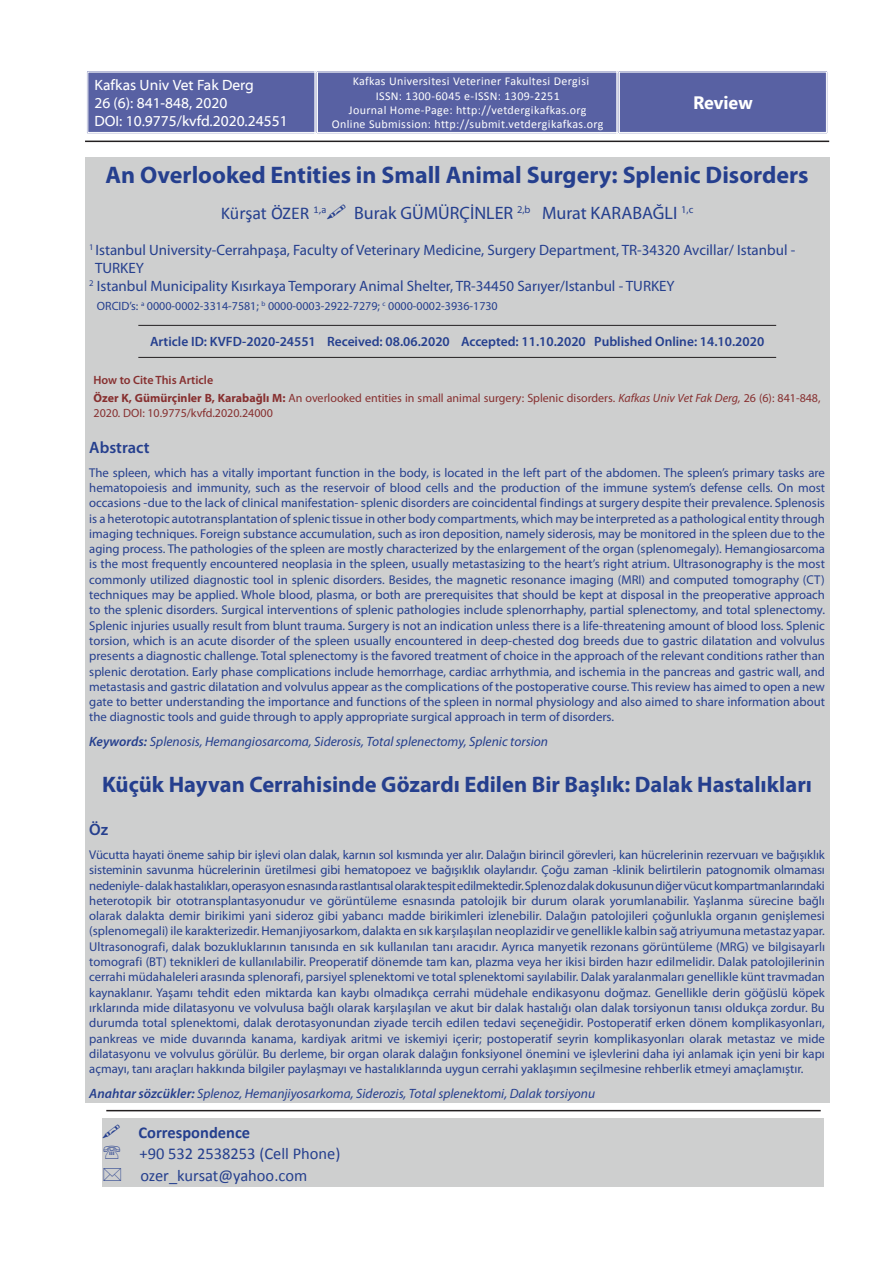
<style>
.page{position:relative;width:893px;height:1263px;background:#fff}
.page>*{position:absolute;margin:0;border:0;box-sizing:border-box;transform-origin:0 0}
.t1{font:700 24px "Myriad Pro";color:#253f8e}
.t2{font:700 22.5px "Myriad Pro";color:#253f8e}
.t3{font:18px "Myriad Pro";color:#253f8e}
.t4{font:18px "Calibri";letter-spacing:-.005em;color:#253f8e}
.t5{font:700 18px "Segoe UI";color:#fff}
.t6{font:16.5px/21.6px "Calibri";color:#253f8e}
.t7{font:700 16.5px "Calibri";color:#253f8e}
.t8{font:600 16.5px "Myriad Pro";color:#253f8e}
.t9{font:15px "Myriad Pro";color:#253f8e}
.t10{font:15px/18px "Myriad Web Pro";color:#fff}
.t11{font:italic 13.5px "Myriad Pro";color:#253f8e}
.t12{font:600 13.5px "Myriad Pro";color:#253f8e}
.t13{font:12.75px/15.3px "Myriad Pro";color:#253f8e;text-align:justify}
.t14{font:12px/18.6px "Myriad Pro";color:#873030}
.t15{font:12px/14.2px "Calibri";letter-spacing:.03em;color:#fff;text-align:center}
.t16{font:12px "Myriad Pro";color:#253f8e}
.s1{font-weight:600}
.s2{font-weight:700}
.s3{font-style:italic}
</style>
<div class="page">
<div style="left:85px;top:157px;width:744px;height:945px;background:#cecfcf"></div>
<div style="left:102px;top:1118px;width:721px;height:68px;background:#cecfcf"></div>
<hr style="left:106px;top:1110px;width:715px;height:1px;background:#231f20">
<hr style="left:85px;top:141px;width:744px;height:1px;background:#231f20">
<hr style="left:138px;top:325px;width:638px;height:1px;background:#231f20">
<hr style="left:138px;top:357px;width:638px;height:1px;background:#231f20">
<div style="left:87px;top:71px;width:738px;height:63px;background:#5861a3"></div>
<div style="left:618px;top:70px;width:210px;height:64px;border:1px solid #fff"></div>
<div style="left:619px;top:72px;width:208px;height:61px;border:1px solid #fff"></div>
<p class="t10" style="left:94px;top:77px;width:195px">Kafkas Univ Vet Fak Derg<br>26 (6): 841-848, 2020<br>DOI: 10.9775/kvfd.2020.24551</p>
<p class="t15" style="left:332px;top:74px;width:273px">Kafkas Universitesi Veteriner Fakultesi Dergisi<br>ISSN: 1300-6045 e-ISSN: 1309-2251<br>Journal Home-Page: http://vetdergikafkas.org Online Submission: http://submit.vetdergikafkas.org</p>
<h3 class="t5" style="left:693px;top:90px;width:61px">Review</h3>
<h1 class="t1" style="left:106px;top:162px;width:705px">An Overlooked Entities in Small Animal Surgery: Splenic Disorders</h1>
<h3 class="t4" style="left:221px;top:202px;width:107px">Kürşat ÖZER <sup>1,a</sup></h3>
<h3 class="t3" style="left:354px;top:202px;width:341px">Burak GÜMÜRÇİNLER <sup>2,b</sup> Murat KARABAĞLI <sup>1,c</sup></h3>
<p class="t9" style="left:89px;top:241px;width:707px"><sup>1</sup> Istanbul University-Cerrahpaşa, Faculty of Veterinary Medicine, Surgery Department, TR-34320 Avcillar/ Istanbul -</p>
<p class="t9" style="left:95px;top:259px;width:50px">TURKEY</p>
<p class="t9" style="left:89px;top:277px;width:587px"><sup>2</sup> Istanbul Municipality Kısırkaya Temporary Animal Shelter, TR-34450 Sarıyer/Istanbul - TURKEY</p>
<p class="t16" style="left:97px;top:298px;width:402px">ORCID’s: <sup>a</sup> 0000-0002-3314-7581; <sup>b</sup> 0000-0003-2922-7279; <sup>c</sup> 0000-0002-3936-1730</p>
<p class="t12" style="left:150px;top:333px;width:616px">Article ID: KVFD-2020-24551 Received: 08.06.2020 Accepted: 11.10.2020 Published Online: 14.10.2020</p>
<p class="t14" style="left:94px;top:370px;width:729px"><span class="s1">How to Cite This Article<br></span><span class="s2">Özer K, Gümürçinler B, Karabağlı M:</span> An overlooked entities in small animal surgery: Splenic disorders. <span class="s3">Kafkas Univ Vet Fak Derg,</span> 26 (6): 841-848,</p>
<p class="t14" style="left:94px;top:403px;width:181px">2020<span class="s3">.</span> DOI: 10.9775/kvfd.2020.24000</p>
<p class="t8" style="left:89px;top:437px;width:62px">Abstract</p>
<p class="t13" style="left:89px;top:464px;width:737px">The spleen, which has a vitally important function in the body, is located in the left part of the abdomen. The spleen’s primary tasks are hematopoiesis and immunity, such as the reservoir of blood cells and the production of the immune system’s defense cells. On most occasions -due to the lack of clinical manifestation- splenic disorders are coincidental findings at surgery despite their prevalence. Splenosis is a heterotopic autotransplantation of splenic tissue in other body compartments, which may be interpreted as a pathological entity through imaging techniques. Foreign substance accumulation, such as iron deposition, namely siderosis, may be monitored in the spleen due to the aging process. The pathologies of the spleen are mostly characterized by the enlargement of the organ (splenomegaly). Hemangiosarcoma is the most frequently encountered neoplasia in the spleen, usually metastasizing to the heart’s right atrium. Ultrasonography is the most commonly utilized diagnostic tool in splenic disorders. Besides, the magnetic resonance imaging (MRI) and computed tomography (CT) techniques may be applied. Whole blood, plasma, or both are prerequisites that should be kept at disposal in the preoperative approach to the splenic disorders. Surgical interventions of splenic pathologies include splenorrhaphy, partial splenectomy, and total splenectomy.<br>Splenic injuries usually result from blunt trauma. Surgery is not an indication unless there is a life-threatening amount of blood loss. Splenic torsion, which is an acute disorder of the spleen usually encountered in deep-chested dog breeds due to gastric dilatation and volvulus presents a diagnostic challenge. Total splenectomy is the favored treatment of choice in the approach of the relevant conditions rather than splenic derotation. Early phase complications include hemorrhage, cardiac arrhythmia, and ischemia in the pancreas and gastric wall, and metastasis and gastric dilatation and volvulus appear as the complications of the postoperative course. This review has aimed to open a new gate to better understanding the importance and functions of the spleen in normal physiology and also aimed to share information about the diagnostic tools and guide through to apply appropriate surgical approach in term of disorders.</p>
<p class="t11" style="left:89px;top:733px;width:460px"><span class="s1">Keywords:</span> Splenosis, Hemangiosarcoma, Siderosis, Total splenectomy, Splenic torsion</p>
<h2 class="t2" style="left:102px;top:772px;width:711px">Küçük Hayvan Cerrahisinde Gözardı Edilen Bir Başlık: Dalak Hastalıkları</h2>
<p class="t8" style="left:89px;top:819px;width:20px">Öz</p>
<p class="t13" style="left:89px;top:847px;width:737px">Vücutta hayati öneme sahip bir işlevi olan dalak, karnın sol kısmında yer alır. Dalağın birincil görevleri, kan hücrelerinin rezervuarı ve bağışıklık sisteminin savunma hücrelerinin üretilmesi gibi hematopoez ve bağışıklık olaylarıdır. Çoğu zaman -klinik belirtilerin patognomik olmaması nedeniyle- dalak hastalıkları, operasyon esnasında rastlantısal olarak tespit edilmektedir. Splenoz dalak dokusunun diğer vücut kompartmanlarındaki heterotopik bir ototransplantasyonudur ve görüntüleme esnasında patolojik bir durum olarak yorumlanabilir. Yaşlanma sürecine bağlı olarak dalakta demir birikimi yani sideroz gibi yabancı madde birikimleri izlenebilir. Dalağın patolojileri çoğunlukla organın genişlemesi (splenomegali) ile karakterizedir. Hemanjiyosarkom, dalakta en sık karşılaşılan neoplazidir ve genellikle kalbin sağ atriyumuna metastaz yapar.<br>Ultrasonografi, dalak bozukluklarının tanısında en sık kullanılan tanı aracıdır. Ayrıca manyetik rezonans görüntüleme (MRG) ve bilgisayarlı tomografi (BT) teknikleri de kullanılabilir. Preoperatif dönemde tam kan, plazma veya her ikisi birden hazır edilmelidir. Dalak patolojilerinin cerrahi müdahaleleri arasında splenorafi, parsiyel splenektomi ve total splenektomi sayılabilir. Dalak yaralanmaları genellikle künt travmadan kaynaklanır. Yaşamı tehdit eden miktarda kan kaybı olmadıkça cerrahi müdehale endikasyonu doğmaz. Genellikle derin göğüslü köpek ırklarında mide dilatasyonu ve volvulusa bağlı olarak karşılaşılan ve akut bir dalak hastalığı olan dalak torsiyonun tanısı oldukça zordur. Bu durumda total splenektomi, dalak derotasyonundan ziyade tercih edilen tedavi seçeneğidir. Postoperatif erken dönem komplikasyonları, pankreas ve mide duvarında kanama, kardiyak aritmi ve iskemiyi içerir; postoperatif seyrin komplikasyonları olarak metastaz ve mide dilatasyonu ve volvulus görülür. Bu derleme, bir organ olarak dalağın fonksiyonel önemini ve işlevlerini daha iyi anlamak için yeni bir kapı açmayı, tanı araçları hakkında bilgiler paylaşmayı ve hastalıklarında uygun cerrahi yaklaşımın seçilmesine rehberlik etmeyi amaçlamıştır.</p>
<p class="t11" style="left:89px;top:1085px;width:507px"><span class="s1">Anahtar sözcükler:</span> Splenoz, Hemanjiyosarkoma, Siderozis, Total splenektomi, Dalak torsiyonu</p>
<p class="t7" style="left:138px;top:1122px;width:113px">Correspondence</p>
<p class="t6" style="left:140px;top:1142px;width:202px">+90 532 2538253 (Cell Phone) ozer_kursat@yahoo.com</p>
</div>
